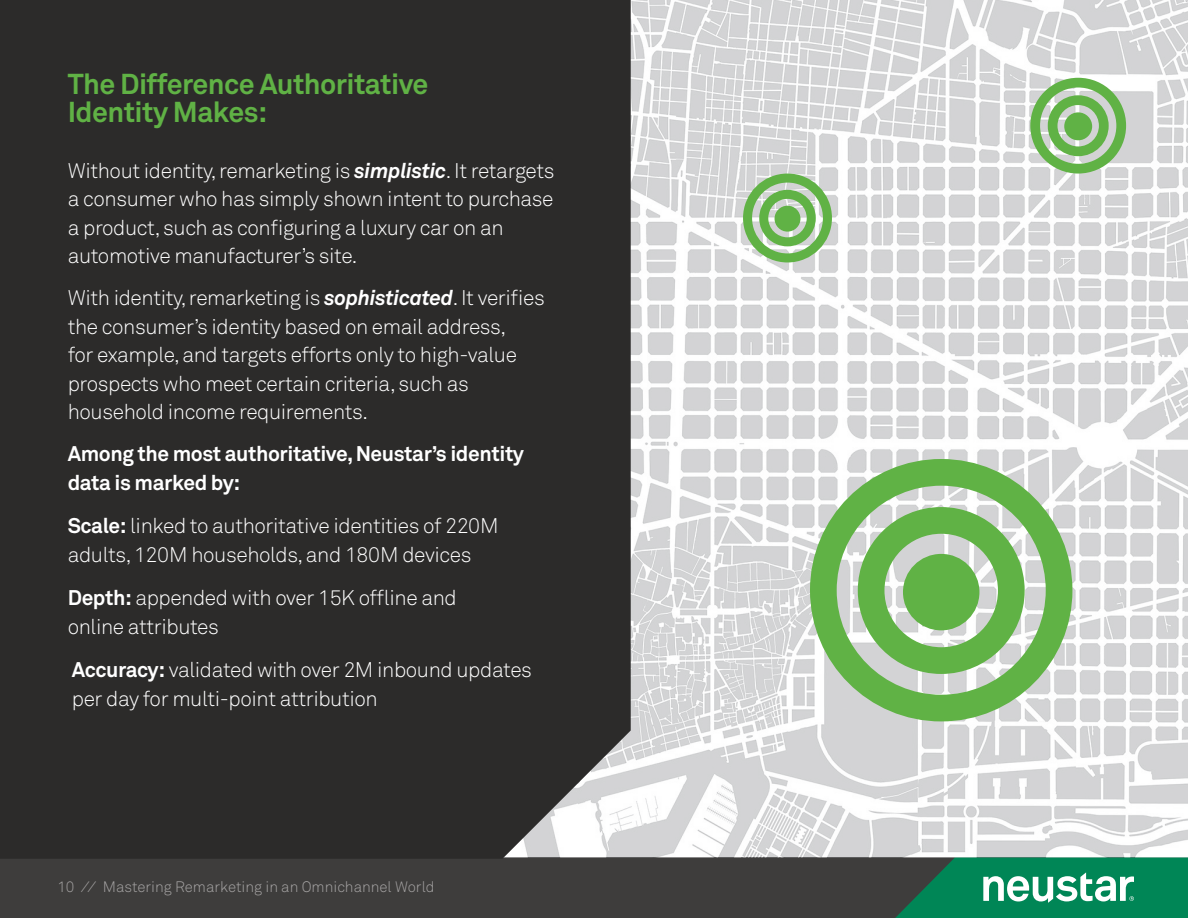
<style>
.page{position:relative;width:1188px;height:918px;background:#fff}
.page>*{position:absolute;margin:0;border:0;box-sizing:border-box;transform-origin:0 0}
.t1{font:700 28.5px/28.5px "Akkurat Pro";letter-spacing:-.02em;color:#60b245}
.t2{font:300 21px/28.5px "Akkurat Pro";letter-spacing:-.02em;color:#fff}
.t3{font:700 21px/28.5px "Akkurat Pro";letter-spacing:-.02em;color:#fff}
.t4{font:300 15px "Akkurat Pro";color:#a6a4a4}
.s1{font-weight:700;font-style:italic}
.s2{font-weight:700}
</style>
<div class="page">
<div style="left:0;top:857px;width:1188px;height:61px;background:#3e3d3c"></div>
<svg style="left:895px;top:857px;width:293px;height:61px;background:#238c66"></svg>
<img style="left:631px;top:0;width:557px;height:857px">
<div style="left:0;top:0;width:631px;height:859px;background:#2c2b2a"></div>
<div style="left:1030px;top:78px;width:96px;height:96px;border:10px solid #60b245;border-radius:50%"></div>
<div style="left:1048px;top:95px;width:61px;height:61px;border:10px solid #60b245;border-radius:50%"></div>
<div style="left:1064px;top:112px;width:28px;height:28px;background:#60b245;border-radius:50%"></div>
<div style="left:810px;top:459px;width:262px;height:262px;border:27px solid #60b245;border-radius:50%"></div>
<div style="left:858px;top:507px;width:167px;height:167px;border:27px solid #60b245;border-radius:50%"></div>
<div style="left:903px;top:554px;width:76px;height:76px;background:#60b245;border-radius:50%"></div>
<div style="left:743px;top:174px;width:89px;height:88px;border:9px solid #60b245;border-radius:50%"></div>
<div style="left:759px;top:190px;width:57px;height:56px;border:9px solid #60b245;border-radius:50%"></div>
<div style="left:775px;top:206px;width:25px;height:26px;background:#60b245;border-radius:50%"></div>
<p class="t1" style="left:68px;top:69px;width:362px">The Difference Authoritative<br>Identity Makes:</p>
<p class="t2" style="left:68px;top:156px;width:488px">Without identity, remarketing is <span class="s1">simplistic</span>. It retargets a consumer who has simply shown intent to purchase a product, such as configuring a luxury car on an automotive manufacturer’s site.</p>
<p class="t2" style="left:68px;top:283px;width:479px">With identity, remarketing is <span class="s1">sophisticated</span>. It verifies the consumer’s identity based on email address,<br>for example, and targets efforts only to high-value prospects who meet certain criteria, such as household income requirements.</p>
<p class="t3" style="left:68px;top:439px;width:458px">Among the most authoritative, Neustar’s identity data is marked by:</p>
<p class="t2" style="left:68px;top:511px;width:433px"><span class="s2">Scale:</span> linked to authoritative identities of 220M adults, 120M households, and 180M devices</p>
<p class="t2" style="left:68px;top:583px;width:391px"><span class="s2">Depth:</span> appended with over 15K offline and online attributes</p>
<p class="t2" style="left:72px;top:655px;width:462px"><span class="s2">Accuracy:</span> validated with over 2M inbound updates per day for multi-point attribution</p>
<p class="t4" style="left:57px;top:878px;width:379px">10 ⁄⁄ Mastering Remarketing in an Omnichannel World</p>
</div>
